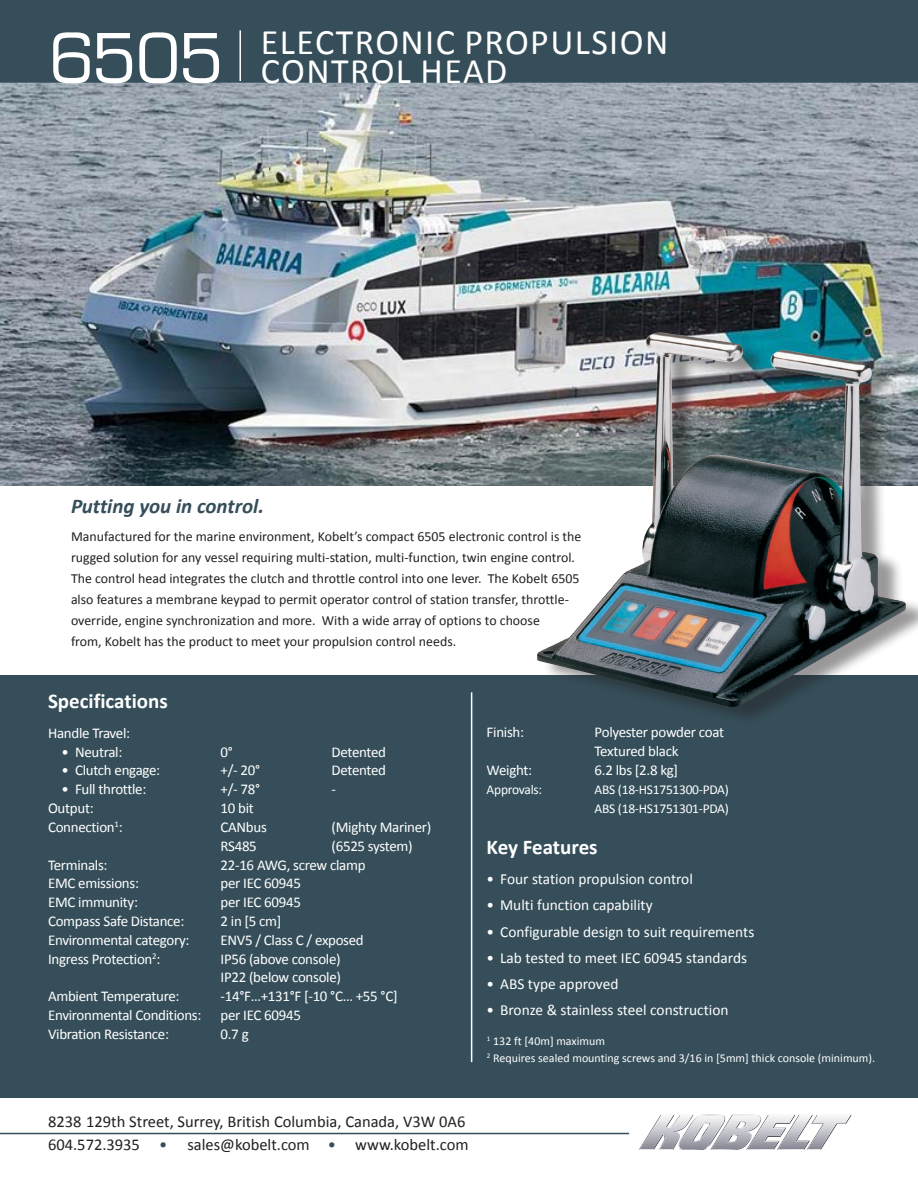
<style>
.page{position:relative;width:918px;height:1188px;background:#fff}
.page>*{position:absolute;margin:0;border:0;box-sizing:border-box;transform-origin:0 0}
.t1{font:36px/28.5px "Calibri";letter-spacing:.04em;color:#fff}
.t2{font:700 21px "Calibri";color:#fff}
.t3{font:italic 700 21px "Calibri";color:#354e59}
.t4{font:16.5px/22.2px "Calibri";color:#231f20}
.t5{font:15.3px "Calibri";color:#fff}
.t6{font:15px/18.9px "Calibri";letter-spacing:-.02em;color:#fff}
.t7{font:13.8px/21px "Calibri";color:#231f20}
.t8{font:13.5px/18.8px "Calibri";letter-spacing:-.02em;color:#fff}
.t9{font:12px/16.6px "Calibri";color:#fff}
.s1{font-family:"Square 721 BT";font-size:68.4px}
.s2{color:#354e59}
</style>
<div class="page">
<img style="left:0;top:83px;width:918px;height:403px">
<div style="left:0;top:675px;width:918px;height:423px;background:#354e59"></div>
<div style="left:542px;top:332px;width:376px;height:394px;background:#231f20;opacity:.46"></div>
<img style="left:537px;top:332px;width:369px;height:377px">
<hr style="left:0;top:1133px;width:629px;height:1px;background:#354e59">
<svg style="left:639px;top:1115px;width:213px;height:35px"></svg>
<hr style="left:471px;top:692px;width:1px;height:370px;background:#fff">
<div style="left:0;top:0;width:918px;height:83px;background:#354e59"></div>
<hr style="left:239px;top:30px;width:2px;height:51px;background:#fff">
<h1 class="t1" style="left:48px;top:27px;width:622px;text-indent:213px">ELECTRONIC PROPULSION<br><span class="s1">6505</span> CONTROL HEAD</h1>
<h2 class="t3" style="left:71px;top:491px;width:195px">Putting you in control.</h2>
<p class="t7" style="left:71px;top:525px;width:512px">Manufactured for the marine environment, Kobelt’s compact 6505 electronic control is the rugged solution for any vessel requiring multi-station, multi-function, twin engine control.<br>The control head integrates the clutch and throttle control into one lever. The Kobelt 6505 also features a membrane keypad to permit operator control of station transfer, throttle&shy;override, engine synchronization and more. With a wide array of options to choose<br>from, Kobelt has the product to meet your propulsion control needs.</p>
<h2 class="t2" style="left:48px;top:686px;width:121px">Specifications</h2>
<p class="t6" style="left:48px;top:723px;width:84px">Handle Travel:</p>
<p class="t6" style="left:62px;top:742px;width:62px">• Neutral:</p>
<p class="t6" style="left:221px;top:742px;width:14px">0°</p>
<p class="t6" style="left:332px;top:742px;width:56px">Detented</p>
<p class="t6" style="left:62px;top:761px;width:100px">• Clutch engage:</p>
<p class="t6" style="left:221px;top:761px;width:41px">+/- 20°</p>
<p class="t6" style="left:332px;top:761px;width:56px">Detented</p>
<p class="t6" style="left:62px;top:779px;width:86px">• Full throttle:</p>
<p class="t6" style="left:221px;top:779px;width:41px">+/- 78°</p>
<p class="t6" style="left:332px;top:779px;width:6px">-</p>
<p class="t6" style="left:48px;top:798px;width:47px">Output:</p>
<p class="t6" style="left:221px;top:798px;width:35px">10 bit</p>
<p class="t6" style="left:48px;top:817px;width:76px">Connection<sup>1</sup>:</p>
<p class="t6" style="left:221px;top:817px;width:48px">CANbus</p>
<p class="t6" style="left:332px;top:817px;width:101px">(Mighty Mariner)</p>
<p class="t6" style="left:221px;top:836px;width:38px">RS485</p>
<p class="t6" style="left:332px;top:836px;width:83px">(6525 system)</p>
<p class="t6" style="left:48px;top:855px;width:61px">Terminals:</p>
<p class="t6" style="left:221px;top:855px;width:147px">22-16 AWG, screw clamp</p>
<p class="t6" style="left:48px;top:873px;width:93px">EMC emissions:</p>
<p class="t6" style="left:221px;top:873px;width:82px">per IEC 60945</p>
<p class="t6" style="left:48px;top:892px;width:92px">EMC immunity:</p>
<p class="t6" style="left:221px;top:892px;width:82px">per IEC 60945</p>
<p class="t6" style="left:48px;top:911px;width:138px">Compass Safe Distance:</p>
<p class="t6" style="left:221px;top:911px;width:63px">2 in [5 cm]</p>
<p class="t6" style="left:48px;top:930px;width:143px">Environmental category:</p>
<p class="t6" style="left:221px;top:930px;width:145px">ENV5 / Class C / exposed</p>
<p class="t6" style="left:48px;top:949px;width:114px">Ingress Protection<sup>2</sup>:</p>
<p class="t6" style="left:221px;top:949px;width:122px">IP56 (above console)<br>IP22 (below console)</p>
<p class="t6" style="left:48px;top:986px;width:133px">Ambient Temperature:</p>
<p class="t6" style="left:221px;top:986px;width:179px">-14°F…+131°F [-10 °C… +55 °C]</p>
<p class="t6" style="left:48px;top:1005px;width:155px">Environmental Conditions:</p>
<p class="t6" style="left:221px;top:1005px;width:82px">per IEC 60945</p>
<p class="t6" style="left:48px;top:1024px;width:123px">Vibration Resistance:</p>
<p class="t6" style="left:221px;top:1024px;width:30px">0.7 g</p>
<p class="t6" style="left:487px;top:723px;width:39px">Finish:</p>
<p class="t6" style="left:595px;top:723px;width:131px">Polyester powder coat<br>Textured black</p>
<p class="t6" style="left:487px;top:760px;width:47px">Weight:</p>
<p class="t6" style="left:595px;top:760px;width:85px">6.2 lbs [2.8 kg]</p>
<p class="t8" style="left:487px;top:780px;width:57px">Approvals:</p>
<p class="t8" style="left:595px;top:780px;width:136px">ABS (18-HS1751300-PDA)<br>ABS (18-HS1751301-PDA)</p>
<h2 class="t2" style="left:487px;top:832px;width:112px">Key Features</h2>
<p class="t5" style="left:487px;top:868px;width:208px">• Four station propulsion control</p>
<p class="t5" style="left:487px;top:895px;width:168px">• Multi function capability</p>
<p class="t5" style="left:487px;top:921px;width:269px">• Configurable design to suit requirements</p>
<p class="t5" style="left:487px;top:947px;width:262px">• Lab tested to meet IEC 60945 standards</p>
<p class="t5" style="left:487px;top:973px;width:133px">• ABS type approved</p>
<p class="t5" style="left:487px;top:1000px;width:243px">• Bronze &amp; stainless steel construction</p>
<p class="t9" style="left:487px;top:1032px;width:390px"><sup>1</sup> 132 ft [40m] maximum<br><sup>2</sup> Requires sealed mounting screws and 3/16 in [5mm] thick console (minimum).</p>
<p class="t4" style="left:48px;top:1110px;width:422px">8238 129th Street, Surrey, British Columbia, Canada, V3W 0A6<br>604.572.3935 <span class="s2">•</span> sales@kobelt.com <span class="s2">•</span> www.kobelt.com</p>
</div>
